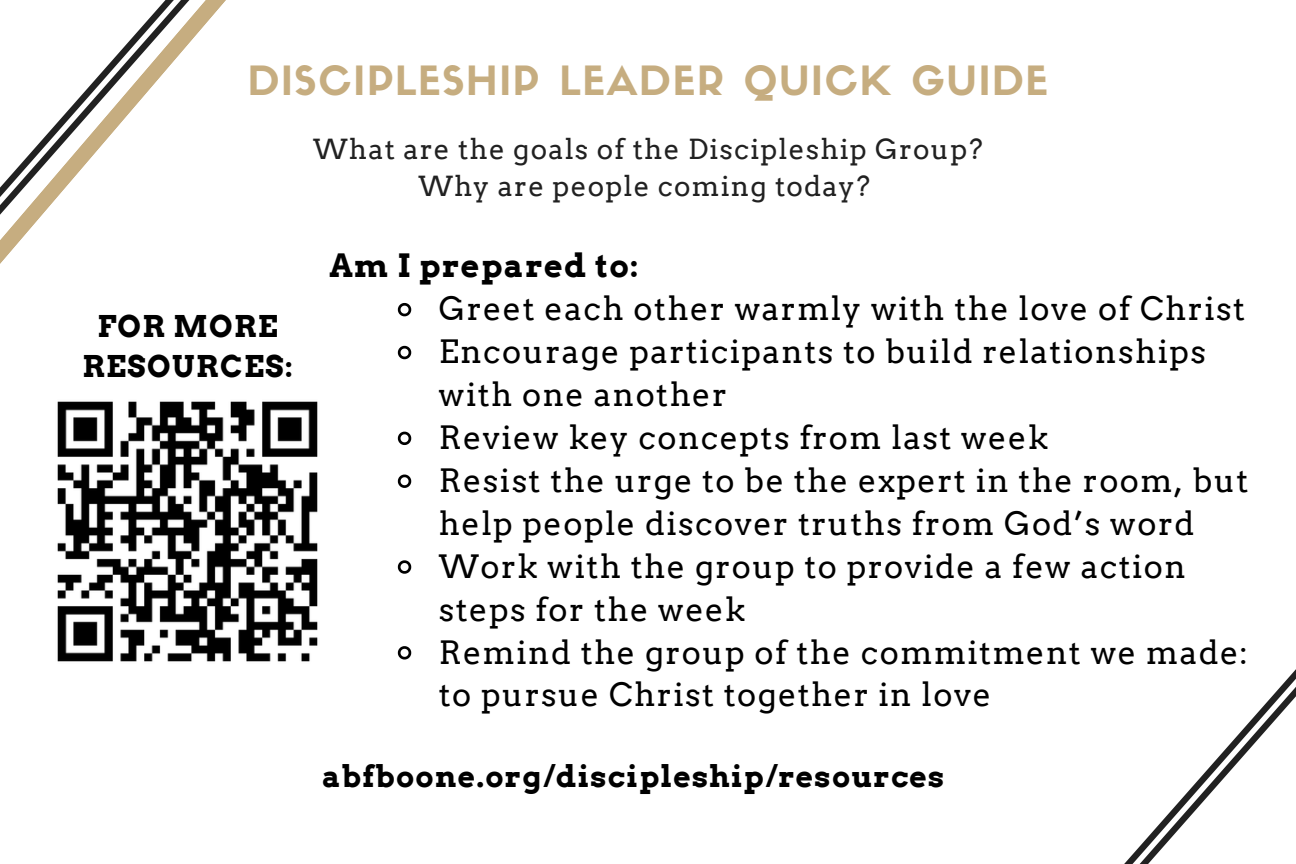
<style>
.page{position:relative;width:1296px;height:864px;background:#fff}
.page>*{position:absolute;margin:0;border:0;box-sizing:border-box;transform-origin:0 0}
.t1{font:39.6px "Sifonn Basic";letter-spacing:.045em;color:#c6ad80}
.t2{font:32.1px/42.9px "Arvo";letter-spacing:.045em;color:#000}
.t3{font:700 32.1px "Arvo";letter-spacing:.045em;color:#000}
.t4{font:700 30px/40.5px "Arvo";letter-spacing:.045em;color:#000;text-align:center}
.t5{font:27.6px/36.9px "Arvo";letter-spacing:.045em;color:#212121;text-align:center}
</style>
<div class="page">
<svg style="left:397px;top:560px;width:15px;height:14px"></svg>
<svg style="left:397px;top:646px;width:15px;height:14px"></svg>
<svg style="left:1124px;top:669px;width:172px;height:195px"></svg>
<svg style="left:0;top:0;width:412px;height:487px"></svg>
<img style="left:53px;top:396px;width:268px;height:266px">
<p class="t1" style="left:248px;top:65px;width:802px">DISCIPLESHIP LEADER QUICK GUIDE</p>
<p class="t5" style="left:313px;top:130px;width:671px">What are the goals of the Discipleship Group?<br>Why are people coming today?</p>
<p class="t4" style="left:82px;top:306px;width:212px">FOR MORE<br>RESOURCES:</p>
<p class="t3" style="left:329px;top:247px;width:311px">Am I prepared to:</p>
<p class="t2" style="left:439px;top:287px;width:811px">Greet each other warmly with the love of Christ Encourage participants to build relationships with one another<br>Review key concepts from last week<br>Resist the urge to be the expert in the room, but help people discover truths from God’s word Work with the group to provide a few action steps for the week<br>Remind the group of the commitment we made: to pursue Christ together in love</p>
<p class="t4" style="left:322px;top:756px;width:624px">abfboone.org/discipleship/resources</p>
</div>
